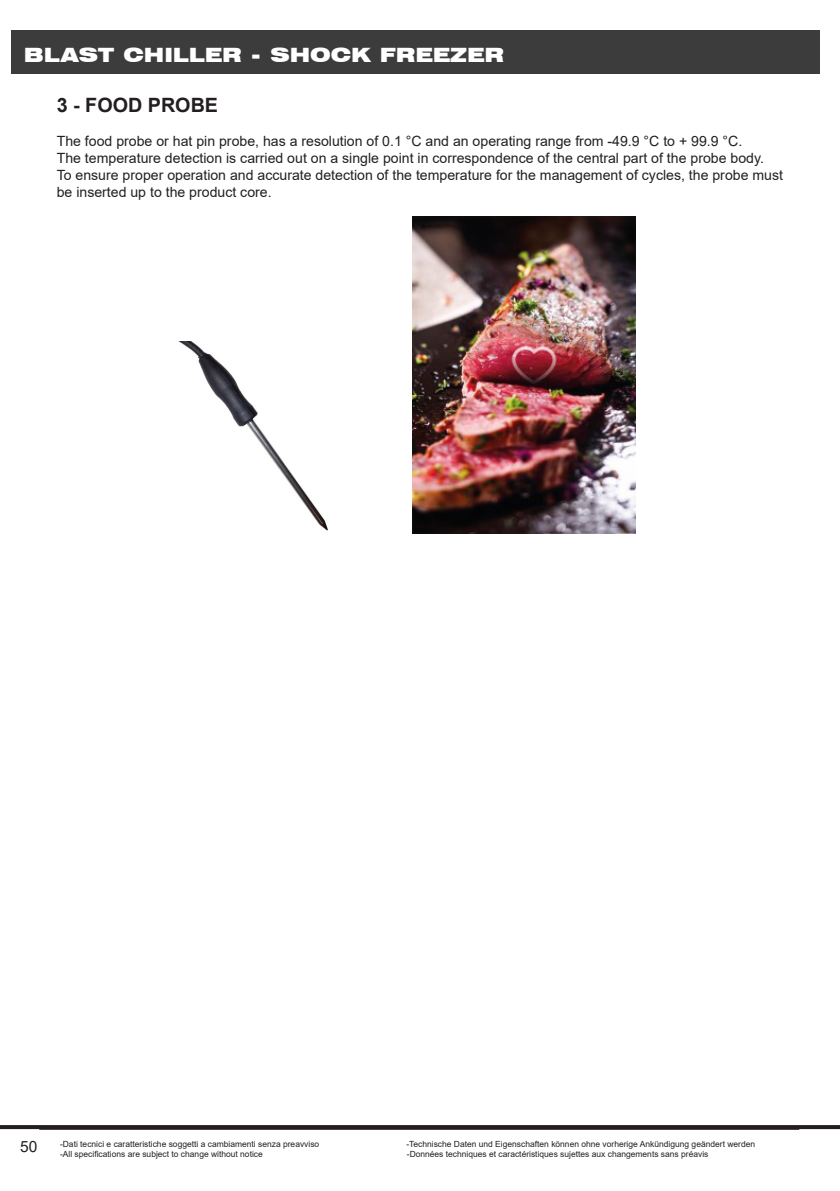
<style>
.page{position:relative;width:840px;height:1191px;background:#fff}
.page>*{position:absolute;margin:0;border:0;box-sizing:border-box;transform-origin:0 0}
.t1{font:900 expanded 19.8px "Swiss 721 BT";color:#fff}
.Capitolo{font:700 19.8px "Arial";color:#231f20}
.t2{font:15.6px "Arial";color:#231f20}
.Testo{font:14px/17px "Arial";color:#231f20}
.t3{font:8.4px "Arial";color:#231f20}
</style>
<div class="page">
<div style="left:12px;top:30px;width:807px;height:44px;background:#3c3c3c"></div>
<svg style="left:0;top:1125px;width:839px;height:4px;background:#282425"></svg>
<hr style="left:39px;top:1128px;width:759px;height:1px;background:#231f20">
<img style="left:180px;top:342px;width:148px;height:189px">
<img style="left:412px;top:216px;width:223px;height:317px">
<h1 class="t1" style="left:24px;top:43px;width:481px">BLAST CHILLER - SHOCK FREEZER</h1>
<p class="Capitolo" style="left:57px;top:91px;width:163px">3 - FOOD PROBE</p>
<p class="Testo" style="left:57px;top:132px;width:686px">The food probe or hat pin probe, has a resolution of 0.1 °C and an operating range from -49.9 °C to + 99.9 °C.</p>
<p class="Testo" style="left:57px;top:149px;width:708px">The temperature detection is carried out on a single point in correspondence of the central part of the probe body.</p>
<p class="Testo" style="left:57px;top:166px;width:727px">To ensure proper operation and accurate detection of the temperature for the management of cycles, the probe must be inserted up to the product core.</p>
<p class="t2" style="left:20px;top:1136px;width:19px">50</p>
<p class="t3" style="left:60px;top:1138px;width:260px">-Dati tecnici e caratteristiche soggetti a cambiamenti senza preavviso</p>
<p class="t3" style="left:406px;top:1138px;width:350px">-Technische Daten und Eigenschaften können ohne vorherige Ankündigung geändert werden</p>
<p class="t3" style="left:60px;top:1148px;width:204px">-All specifications are subject to change without notice</p>
<p class="t3" style="left:406px;top:1148px;width:303px">-Données techniques et caractéristiques sujettes aux changements sans préavis</p>
</div>
